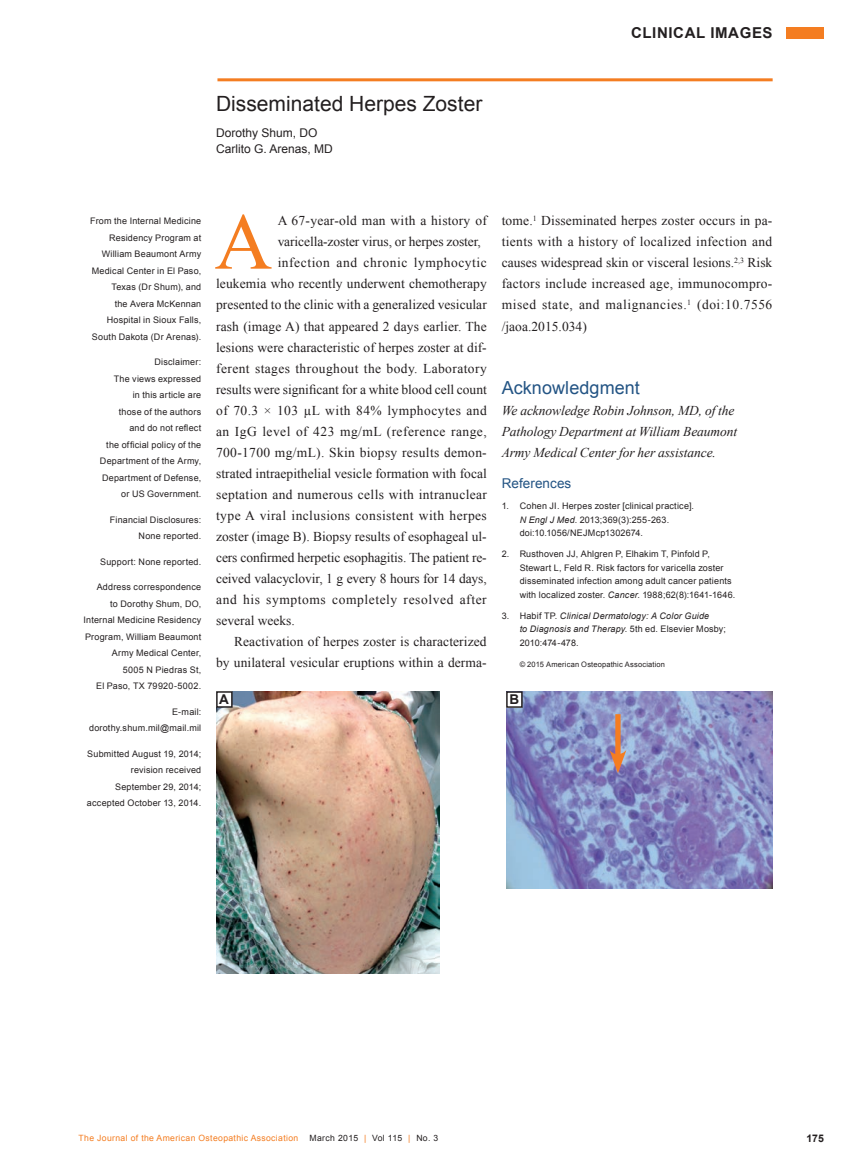
<style>
.page{position:relative;width:851px;height:1175px;background:#fff}
.page>*{position:absolute;margin:0;border:0;box-sizing:border-box;transform-origin:0 0}
.quote1{font:80.1px "Times New Roman";color:#f47d21}
.headline{font:21px "Arial";color:#231f20}
.subhead{font:18px "Arial";letter-spacing:.005em;color:#235484}
.section_head{font:700 15px "Arial";letter-spacing:.04em;color:#231f20}
.body{font:13.5px/21px "Times New Roman";letter-spacing:.005em;color:#231f20;text-align:right}
.body_ital_fl{font:italic 13.5px/21px "Times New Roman";letter-spacing:-.01em;color:#231f20}
.body-2{font:13.5px "Times New Roman";letter-spacing:.03em;color:#231f20}
.body-3{font:13.5px "Times New Roman";letter-spacing:.025em;color:#231f20}
.body-4{font:13.5px "Times New Roman";letter-spacing:.035em;color:#231f20}
.body-5{font:13.5px "Times New Roman";letter-spacing:.045em;color:#231f20}
.body-6{font:13.5px "Times New Roman";letter-spacing:.04em;color:#231f20}
.subhead1{font:13.5px "Arial";letter-spacing:.005em;color:#235484}
.t1{font:700 13.5px "Arial";color:#231f20}
.author{font:12px "Arial";color:#231f20}
.page_number{font:700 10.5px "Arial";color:#231f20}
.bio{font:9px/16.5px "Arial";letter-spacing:.025em;color:#231f20;text-align:right}
.references{font:9px/13.5px "Arial";letter-spacing:.02em;color:#231f20}
.references-2{font:italic 9px/13.5px "Arial";letter-spacing:.02em;color:#231f20}
.folio{font:8.7px "Arial";letter-spacing:.04em;color:#f47d21}
.folio-2{font:8.7px "Arial";letter-spacing:.04em;color:#231f20}
.copyright{font:7.5px "Arial";letter-spacing:.025em;color:#231f20}
.s1{font-style:italic}
.s2{font-style:normal}
.s3{color:#f47d21}
</style>
<div class="page">
<div style="left:786px;top:27px;width:38px;height:11px;background:#f47d21"></div>
<hr style="left:217px;top:78px;width:555px;height:3px;background:#f47d21">
<img style="left:216px;top:691px;width:224px;height:282px">
<div style="left:217px;top:692px;width:15px;height:15px;background:#fff"></div>
<div style="left:216px;top:691px;width:16px;height:16px;border:2px solid #231f20"></div>
<img style="left:506px;top:691px;width:266px;height:197px">
<div style="left:615px;top:714px;width:5px;height:45px;background:#f47d21"></div>
<svg style="left:609px;top:750px;width:17px;height:23px"></svg>
<div style="left:507px;top:692px;width:15px;height:15px;background:#fff"></div>
<div style="left:506px;top:691px;width:16px;height:17px;border:2px solid #231f20"></div>
<p class="headline" style="left:216px;top:90px;width:268px">Disseminated Herpes Zoster</p>
<p class="author" style="left:216px;top:125px;width:103px">Dorothy Shum, DO</p>
<p class="author" style="left:216px;top:141px;width:118px">Carlito G. Arenas, MD</p>
<p class="section_head" style="left:631px;top:23px;width:143px">CLINICAL IMAGES</p>
<p class="bio" style="left:90px;top:213px;width:112px">From the Internal Medicine<br>Residency Program at<br>William Beaumont Army<br>Medical Center in El Paso,<br>Texas (Dr Shum), and<br>the Avera McKennan<br>Hospital in Sioux Falls,<br>South Dakota (Dr Arenas).</p>
<p class="bio" style="left:100px;top:354px;width:103px">Disclaimer:<br>The views expressed<br>in this article are<br>those of the authors<br>and do not reflect<br>the official policy of the<br>Department of the Army,<br>Department of Defense, or US Government.</p>
<p class="bio" style="left:110px;top:511px;width:93px">Financial Disclosures:<br>None reported.</p>
<p class="bio" style="left:100px;top:553px;width:102px">Support: None reported.</p>
<p class="bio" style="left:84px;top:579px;width:119px">Address correspondence<br>to Dorothy Shum, DO,<br>Internal Medicine Residency<br>Program, William Beaumont<br>Army Medical Center,<br>5005 N Piedras St,<br>El Paso, TX 79920-5002.</p>
<p class="bio" style="left:89px;top:703px;width:114px">E-mail: dorothy.shum.mil@mail.mil</p>
<p class="bio" style="left:87px;top:745px;width:116px">Submitted August 19, 2014; revision received<br>September 29, 2014; accepted October 13, 2014.</p>
<p class="quote1" style="left:214px;top:188px;width:59px">A</p>
<p class="body" style="left:278px;top:210px;width:211px">A 67-year-old man with a history of</p>
<p class="body" style="left:278px;top:231px;width:205px">varicella-zoster virus, or herpes zoster,</p>
<p class="body-6" style="left:278px;top:254px;width:211px">infection and chronic lymphocytic</p>
<p class="body" style="left:216px;top:273px;width:272px">leukemia who recently underwent chemotherapy</p>
<p class="body" style="left:216px;top:294px;width:272px">presented to the clinic with a generalized vesicular</p>
<p class="body" style="left:216px;top:315px;width:272px">rash (image A) that appeared 2 days earlier. The</p>
<p class="body" style="left:216px;top:336px;width:272px">lesions were characteristic of herpes zoster at dif-</p>
<p class="body-2" style="left:216px;top:359px;width:272px">ferent stages throughout the body. Laboratory</p>
<p class="body" style="left:216px;top:378px;width:272px">results were significant for a white blood cell count</p>
<p class="body-4" style="left:216px;top:401px;width:272px">of 70.3 × 103 µL with 84% lymphocytes and</p>
<p class="body-4" style="left:216px;top:422px;width:272px">an IgG level of 423 mg/mL (reference range,</p>
<p class="body-3" style="left:216px;top:443px;width:272px">700-1700 mg/mL). Skin biopsy results demon-</p>
<p class="body" style="left:216px;top:462px;width:272px">strated intraepithelial vesicle formation with focal</p>
<p class="body-3" style="left:216px;top:485px;width:272px">septation and numerous cells with intranuclear</p>
<p class="body-2" style="left:216px;top:506px;width:272px">type A viral inclusions consistent with herpes</p>
<p class="body" style="left:216px;top:525px;width:272px">zoster (image B). Biopsy results of esophageal ul-</p>
<p class="body" style="left:216px;top:546px;width:272px">cers confirmed herpetic esophagitis. The patient re-</p>
<p class="body" style="left:216px;top:567px;width:272px">ceived valacyclovir, 1 g every 8 hours for 14 days,</p>
<p class="body-5" style="left:216px;top:590px;width:272px">and his symptoms completely resolved after</p>
<p class="body" style="left:216px;top:609px;width:80px">several weeks.</p>
<p class="body" style="left:216px;top:630px;width:272px">Reactivation of herpes zoster is characterized<br>by unilateral vesicular eruptions within a derma-</p>
<p class="body" style="left:501px;top:210px;width:272px;text-align:justify">tome.<sup>1</sup> Disseminated herpes zoster occurs in pa&shy;tients with a history of localized infection and causes widespread skin or visceral lesions.<sup>2,3</sup> Risk factors include increased age, immunocompro&shy;mised state, and malignancies.<sup>1</sup> (doi:10.7556 /jaoa.2015.034)</p>
<p class="subhead" style="left:501px;top:375px;width:140px">Acknowledgment</p>
<p class="body_ital_fl" style="left:501px;top:399px;width:237px">We acknowledge Robin Johnson, MD, of the<br>Pathology Department at William Beaumont<br>Army Medical Center for her assistance.</p>
<p class="subhead1" style="left:501px;top:474px;width:71px">References</p>
<p class="references" style="left:519px;top:499px;width:176px;text-indent:-18px">1. Cohen JI. Herpes zoster [clinical practice].<br><span class="s1">N Engl J Med</span>. 2013;369(3):255-263. doi:10.1056/NEJMcp1302674.</p>
<p class="references" style="left:519px;top:547px;width:217px;text-indent:-18px">2. Rusthoven JJ, Ahlgren P, Elhakim T, Pinfold P, Stewart L, Feld R. Risk factors for varicella zoster disseminated infection among adult cancer patients with localized zoster. <span class="s1">Cancer</span>. 1988;62(8):1641-1646.</p>
<p class="references-2" style="left:519px;top:609px;width:208px;text-indent:-18px"><span class="s2">3. Habif TP.</span> Clinical Dermatology: A Color Guide<br>to Diagnosis and Therapy<span class="s2">. 5th ed. Elsevier Mosby;<br>2010:474-478.</span></p>
<p class="copyright" style="left:519px;top:659px;width:147px">© 2015 American Osteopathic Association</p>
<p class="t1" style="left:219px;top:690px;width:11px">A</p>
<p class="t1" style="left:509px;top:691px;width:11px">B</p>
<p class="folio" style="left:79px;top:1132px;width:221px">The Journal of the American Osteopathic Association</p>
<p class="folio-2" style="left:309px;top:1132px;width:130px">March 2015 <span class="s3">|</span> Vol 115 <span class="s3">|</span> No. 3</p>
<p class="page_number" style="left:806px;top:1131px;width:19px">175</p>
</div>
